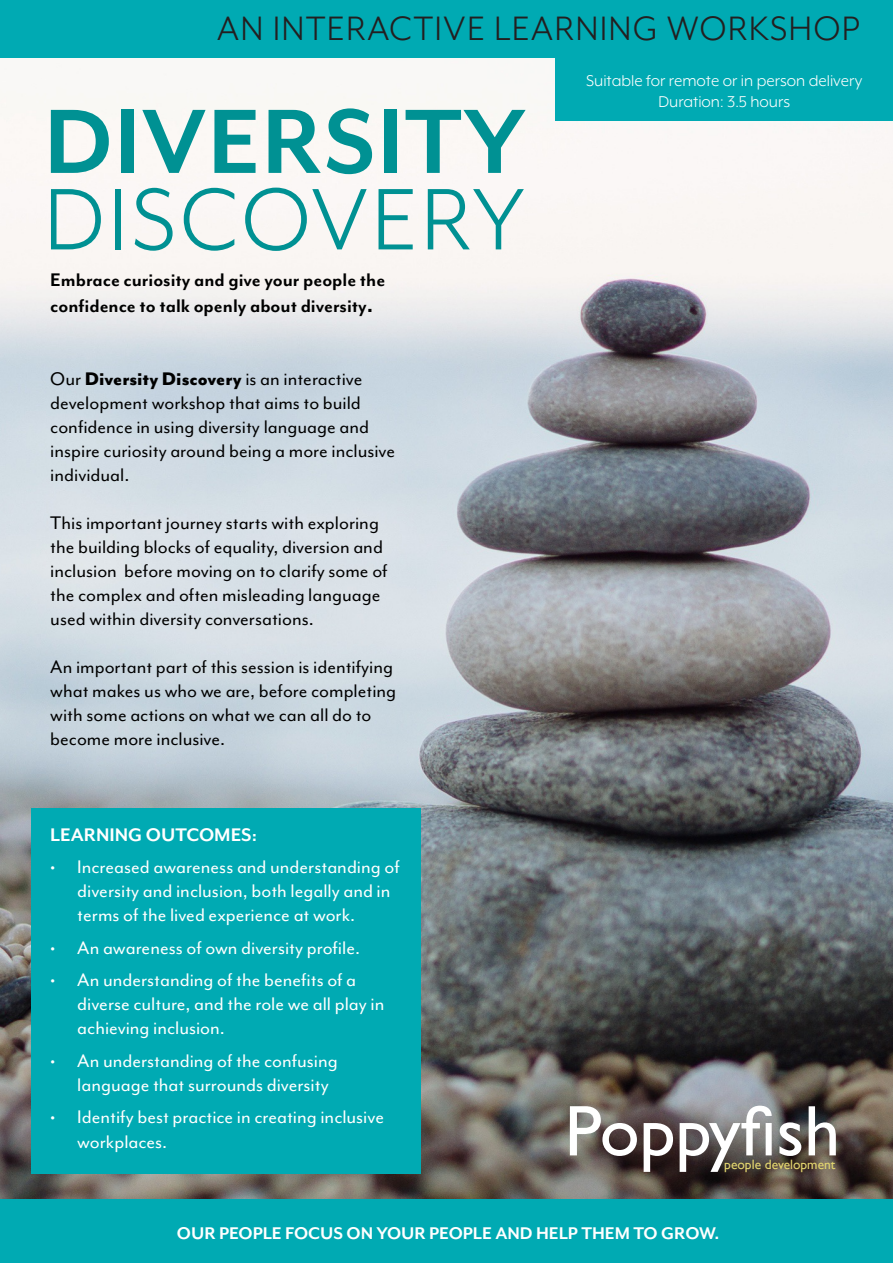
<style>
.page{position:relative;width:893px;height:1263px;background:#fff}
.page>*{position:absolute;margin:0;border:0;box-sizing:border-box;transform-origin:0 0}
.t1{font:700 105px "Mr Eaves Mod OT";letter-spacing:.01em;color:#009193}
.t2{font:100.5px "Mr Eaves Mod OT";letter-spacing:.03em;color:#009193}
.t3{font:72px "Gill Sans";color:#fff}
.t4{font:39px "Mr Eaves Mod OT";letter-spacing:.03em;color:#231f20}
.t5{font:21px/24px "Mr Eaves Mod OT";color:#000}
.t6{font:21px/24px "Mr Eaves Mod OT";color:#fff}
.t7{font:700 21px/25.5px "Mr Eaves Mod OT";color:#000}
.t8{font:700 21px "Mr Eaves Mod OT";color:#fff}
.t9{font:700 19.5px "Mr Eaves Mod OT";color:#fff}
.t10{font:18px/21.6px "Mr Eaves XL Mod OT";color:#fff;text-align:center}
.t11{font:13.5px "Gill Sans";color:#e3d66f}
.s1{font-size:25.5px}
.s2{font-weight:800}
</style>
<div class="page">
<img style="left:0;top:57px;width:893px;height:1142px">
<div style="left:0;top:1199px;width:893px;height:64px;background:#00aab3"></div>
<div style="left:0;top:0;width:893px;height:57px;background:#00aab3"></div>
<div style="left:31px;top:809px;width:390px;height:365px;background:#00aab3"></div>
<div style="left:556px;top:57px;width:337px;height:64px;background:#00aab3"></div>
<h3 class="t4" style="left:217px;top:7px;width:644px">AN INTERACTIVE LEARNING WORKSHOP</h3>
<h1 class="t1" style="left:44px;top:85px;width:483px">DIVERSITY</h1>
<h2 class="t2" style="left:44px;top:165px;width:483px">DISCOVERY</h2>
<p class="t7" style="left:50px;top:267px;width:336px">Embrace curiosity and give your people the confidence to talk openly about diversity<span class="s1">.</span></p>
<p class="t5" style="left:50px;top:367px;width:346px">Our <span class="s2">Diversity Discovery</span> is an interactive development workshop that aims to build confidence in using diversity language and inspire curiosity around being a more inclusive individual.</p>
<p class="t5" style="left:50px;top:511px;width:339px">This important journey starts with exploring the building blocks of equality, diversion and inclusion before moving on to clarify some of the complex and often misleading language used within diversity conversations.</p>
<p class="t5" style="left:50px;top:655px;width:347px">An important part of this session is identifying what makes us who we are, before completing with some actions on what we can all do to become more inclusive.</p>
<p class="t8" style="left:50px;top:823px;width:208px">LEARNING OUTCOMES:</p>
<p class="t6" style="left:77px;top:855px;width:324px;text-indent:-27px">• Increased awareness and understanding of diversity and inclusion, both legally and in terms of the lived experience at work.</p>
<p class="t6" style="left:50px;top:936px;width:311px">• An awareness of own diversity profile.</p>
<p class="t6" style="left:77px;top:968px;width:309px;text-indent:-27px">• An understanding of the benefits of a diverse culture, and the role we all play in achieving inclusion.</p>
<p class="t6" style="left:77px;top:1049px;width:262px;text-indent:-27px">• An understanding of the confusing language that surrounds diversity</p>
<p class="t6" style="left:77px;top:1105px;width:308px;text-indent:-27px">• Identify best practice in creating inclusive workplaces.</p>
<p class="t10" style="left:586px;top:69px;width:278px">Suitable for remote or in person delivery<br>Duration: 3.5 hours</p>
<h3 class="t3" style="left:565px;top:1089px;width:277px">Poppyfish</h3>
<p class="t11" style="left:724px;top:1157px;width:113px">people development</p>
<p class="t9" style="left:177px;top:1223px;width:544px">OUR PEOPLE FOCUS ON YOUR PEOPLE AND HELP THEM TO GROW.</p>
</div>
